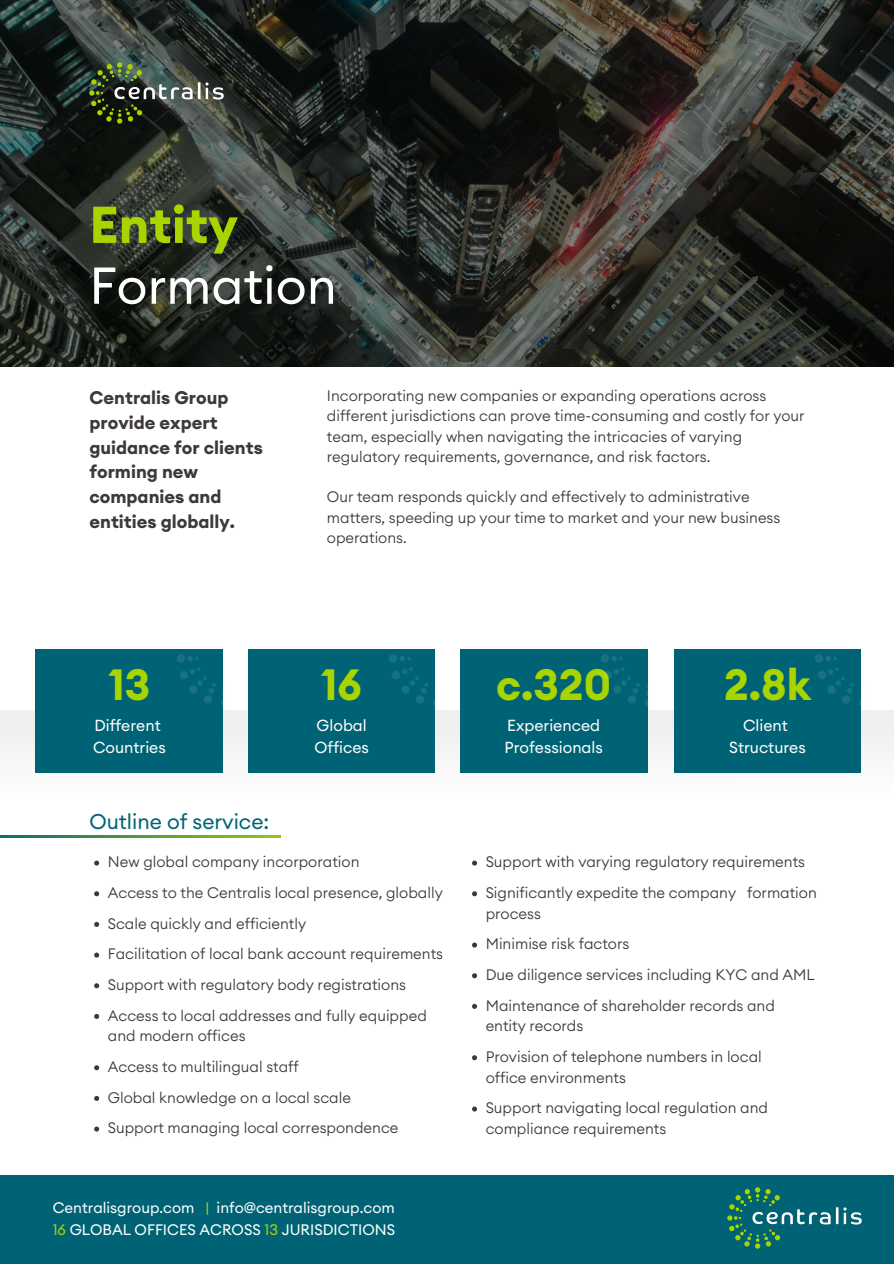
<style>
.page{position:relative;width:894px;height:1264px;background:#fff}
.page>*{position:absolute;margin:0;border:0;box-sizing:border-box;transform-origin:0 0}
.t1{font:51px "Euclid Circular A";color:#fff}
.t2{font:700 51px "Euclid Circular A";color:#a8d500}
.t3{font:700 43.05px "Euclid Circular A";color:#a8d500}
.t4{font:21px "Euclid Circular A";color:#006375}
.t5{font:700 18px/24.8px "Euclid Circular A";color:#3d3936}
.t6{font:15.75px/21.6px "Euclid Circular A";color:#fff}
.t7{font:300 15px/20.7px "Euclid Circular A";color:#3d3936}
.t8{font:15px "Euclid Circular A";color:#fff}
.s1{color:#a8d500}
</style>
<div class="page">
<svg style="left:0;top:0;width:893px;height:366px;background:#2b2d28"></svg>
<div style="left:0;top:1175px;width:893px;height:88px;background:#006375"></div>
<div style="left:0;top:726px;width:893px;height:68px;background:#fbfbfb"></div>
<div style="left:0;top:710px;width:893px;height:16px;background:#efefef"></div>
<div style="left:36px;top:649px;width:187px;height:123px;background:#006375"></div>
<div style="left:248px;top:649px;width:187px;height:123px;background:#006375"></div>
<div style="left:460px;top:649px;width:187px;height:123px;background:#006375"></div>
<div style="left:674px;top:649px;width:186px;height:123px;background:#006375"></div>
<img style="left:177px;top:654px;width:46px;height:52px">
<img style="left:601px;top:651px;width:47px;height:58px">
<img style="left:389px;top:654px;width:46px;height:52px">
<img style="left:815px;top:651px;width:46px;height:58px">
<img style="left:89px;top:60px;width:134px;height:66px">
<img style="left:727px;top:1187px;width:134px;height:62px">
<svg style="left:0;top:835px;width:280px;height:3px"></svg>
<svg style="left:94px;top:860px;width:5px;height:5px"></svg>
<svg style="left:94px;top:891px;width:5px;height:5px"></svg>
<svg style="left:94px;top:921px;width:5px;height:5px"></svg>
<svg style="left:94px;top:952px;width:5px;height:5px"></svg>
<svg style="left:94px;top:983px;width:5px;height:5px"></svg>
<svg style="left:94px;top:1013px;width:5px;height:5px"></svg>
<svg style="left:94px;top:1065px;width:5px;height:5px"></svg>
<svg style="left:94px;top:1095px;width:5px;height:5px"></svg>
<svg style="left:94px;top:1126px;width:5px;height:5px"></svg>
<svg style="left:472px;top:860px;width:5px;height:5px"></svg>
<svg style="left:472px;top:891px;width:5px;height:5px"></svg>
<svg style="left:472px;top:942px;width:5px;height:5px"></svg>
<svg style="left:472px;top:973px;width:5px;height:5px"></svg>
<svg style="left:472px;top:1003px;width:5px;height:5px"></svg>
<svg style="left:472px;top:1055px;width:5px;height:5px"></svg>
<svg style="left:472px;top:1106px;width:5px;height:5px"></svg>
<p class="t2" style="left:89px;top:192px;width:150px">Entity</p>
<p class="t1" style="left:89px;top:253px;width:249px">Formation</p>
<p class="t5" style="left:89px;top:385px;width:175px">Centralis Group provide expert guidance for clients forming new companies and entities globally.</p>
<p class="t7" style="left:327px;top:385px;width:479px;line-height:20.2px">Incorporating new companies or expanding operations across different jurisdictions can prove time-consuming and costly for your team, especially when navigating the intricacies of varying regulatory requirements, governance, and risk factors.</p>
<p class="t7" style="left:327px;top:486px;width:455px;line-height:20.2px">Our team responds quickly and effectively to administrative matters, speeding up your time to market and your new business operations.</p>
<p class="t3" style="left:108px;top:656px;width:43px">13</p>
<p class="t3" style="left:321px;top:656px;width:43px">16</p>
<p class="t3" style="left:496px;top:656px;width:116px">c.320</p>
<p class="t3" style="left:723px;top:656px;width:88px">2.8k</p>
<p class="t6" style="left:94px;top:714px;width:68px">Different</p>
<p class="t6" style="left:93px;top:736px;width:74px">Countries</p>
<p class="t6" style="left:316px;top:714px;width:52px">Global</p>
<p class="t6" style="left:314px;top:736px;width:56px">Offices</p>
<p class="t4" style="left:89px;top:807px;width:181px">Outline of service:</p>
<p class="t7" style="left:108px;top:851px;width:253px">New global company incorporation</p>
<p class="t7" style="left:108px;top:882px;width:336px">Access to the Centralis local presence, globally</p>
<p class="t7" style="left:108px;top:913px;width:200px">Scale quickly and efficiently</p>
<p class="t7" style="left:108px;top:943px;width:336px">Facilitation of local bank account requirements</p>
<p class="t7" style="left:108px;top:974px;width:299px">Support with regulatory body registrations</p>
<p class="t7" style="left:108px;top:1004px;width:320px">Access to local addresses and fully equipped and modern offices</p>
<p class="t7" style="left:108px;top:1056px;width:192px">Access to multilingual staff</p>
<p class="t7" style="left:108px;top:1086px;width:245px">Global knowledge on a local scale</p>
<p class="t7" style="left:108px;top:1117px;width:292px">Support managing local correspondence</p>
<p class="t8" style="left:53px;top:1198px;width:343px">Centralisgroup.com <span class="s1">|</span> info@centralisgroup.com</p>
<p class="t8" style="left:53px;top:1220px;width:344px"><span class="s1">16</span> GLOBAL OFFICES ACROSS <span class="s1">13</span> JURISDICTIONS</p>
<p class="t6" style="left:504px;top:714px;width:100px">Experienced<br>Professionals</p>
<p class="t6" style="left:743px;top:714px;width:46px">Client</p>
<p class="t6" style="left:729px;top:736px;width:78px">Structures</p>
<p class="t7" style="left:485px;top:851px;width:321px">Support with varying regulatory requirements</p>
<p class="t7" style="left:485px;top:882px;width:332px">Significantly expedite the company formation process</p>
<p class="t7" style="left:485px;top:933px;width:145px">Minimise risk factors</p>
<p class="t7" style="left:485px;top:964px;width:330px">Due diligence services including KYC and AML</p>
<p class="t7" style="left:485px;top:994px;width:291px">Maintenance of shareholder records and entity records</p>
<p class="t7" style="left:485px;top:1046px;width:277px">Provision of telephone numbers in local office environments</p>
<p class="t7" style="left:485px;top:1097px;width:284px">Support navigating local regulation and compliance requirements</p>
</div>
